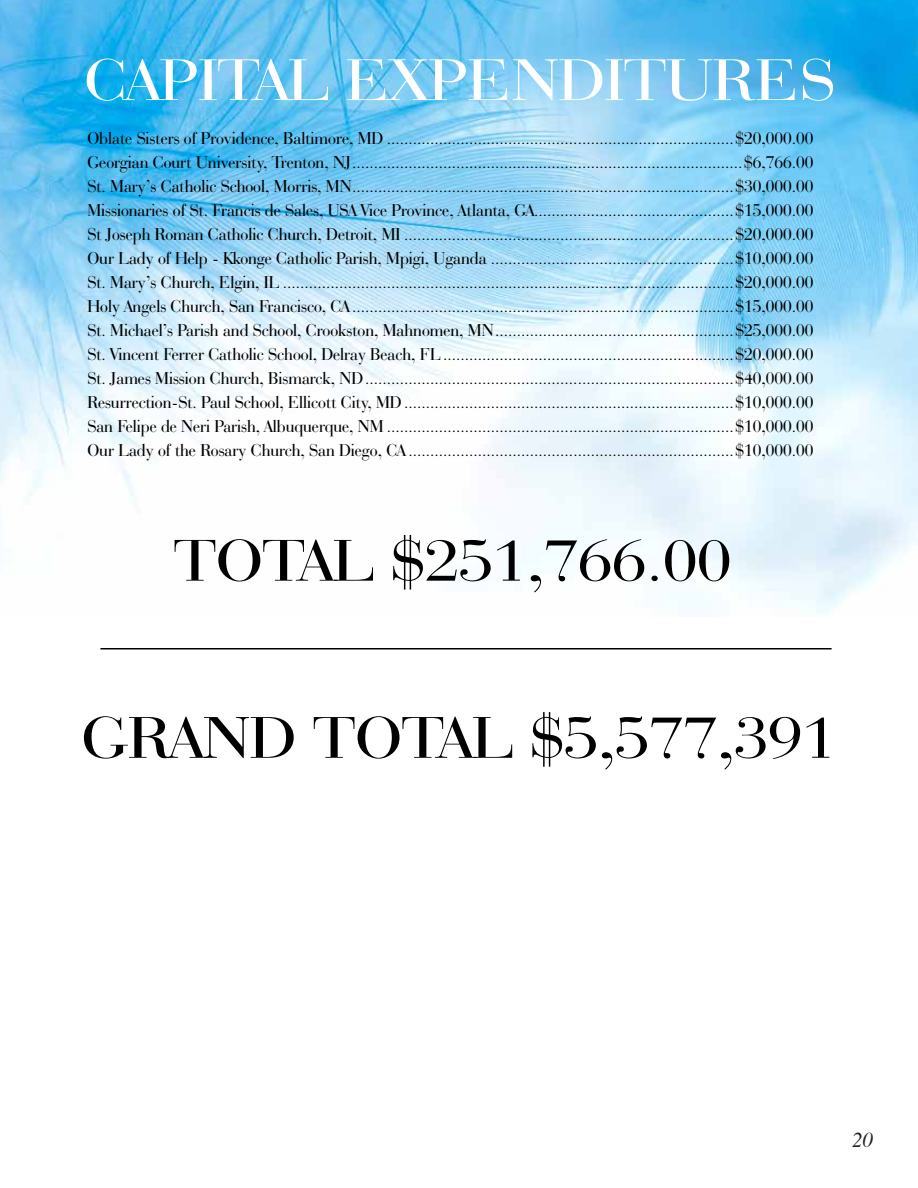
<style>
.page{position:relative;width:918px;height:1188px;background:#fff}
.page>*{position:absolute;margin:0;border:0;box-sizing:border-box;transform-origin:0 0}
.t1{font:61.5px "Bauer Bodoni BT";color:#000;scale:1.15 1}
.t2{font:61.5px "Bauer Bodoni BT";color:#fff;scale:1.15 1}
.t3{font:italic 21px "Times";color:#222223}
.t4{font:18px/24px "Bauer Bodoni BT";color:#000;text-align:justify}
</style>
<div class="page">
<img style="left:0;top:0;width:918px;height:614px">
<hr style="left:100px;top:648px;width:732px;height:2px;background:#000">
<h1 class="t2" style="left:85px;top:42px;width:654px">CAPITAL EXPENDITURES</h1>
<p class="t4" style="left:87px;top:126px;width:727px">Oblate Sisters of Providence, Baltimore, MD ................................................................................$20,000.00<br>Georgian Court University, Trenton, NJ..........................................................................................$6,766.00<br>St. Mary’s Catholic School, Morris, MN........................................................................................$30,000.00<br>Missionaries of St. Francis de Sales, USA Vice Province, Atlanta, GA..............................................$15,000.00<br>St Joseph Roman Catholic Church, Detroit, MI ............................................................................$20,000.00<br>Our Lady of Help - Kkonge Catholic Parish, Mpigi, Uganda ........................................................$10,000.00<br>St. Mary’s Church, Elgin, IL ........................................................................................................$20,000.00<br>Holy Angels Church, San Francisco, CA ........................................................................................$15,000.00<br>St. Michael’s Parish and School, Crookston, Mahnomen, MN.......................................................$25,000.00<br>St. Vincent Ferrer Catholic School, Delray Beach, FL...................................................................$20,000.00<br>St. James Mission Church, Bismarck, ND.....................................................................................$40,000.00<br>Resurrection-St. Paul School, Ellicott City, MD............................................................................$10,000.00<br>San Felipe de Neri Parish, Albuquerque, NM ................................................................................$10,000.00<br>Our Lady of the Rosary Church, San Diego, CA ...........................................................................$10,000.00</p>
<h1 class="t1" style="left:174px;top:523px;width:486px">TOTAL $251,766.00</h1>
<h1 class="t1" style="left:82px;top:700px;width:658px">GRAND TOTAL $5,577,391</h1>
<p class="t3" style="left:852px;top:1121px;width:22px">20</p>
</div>
